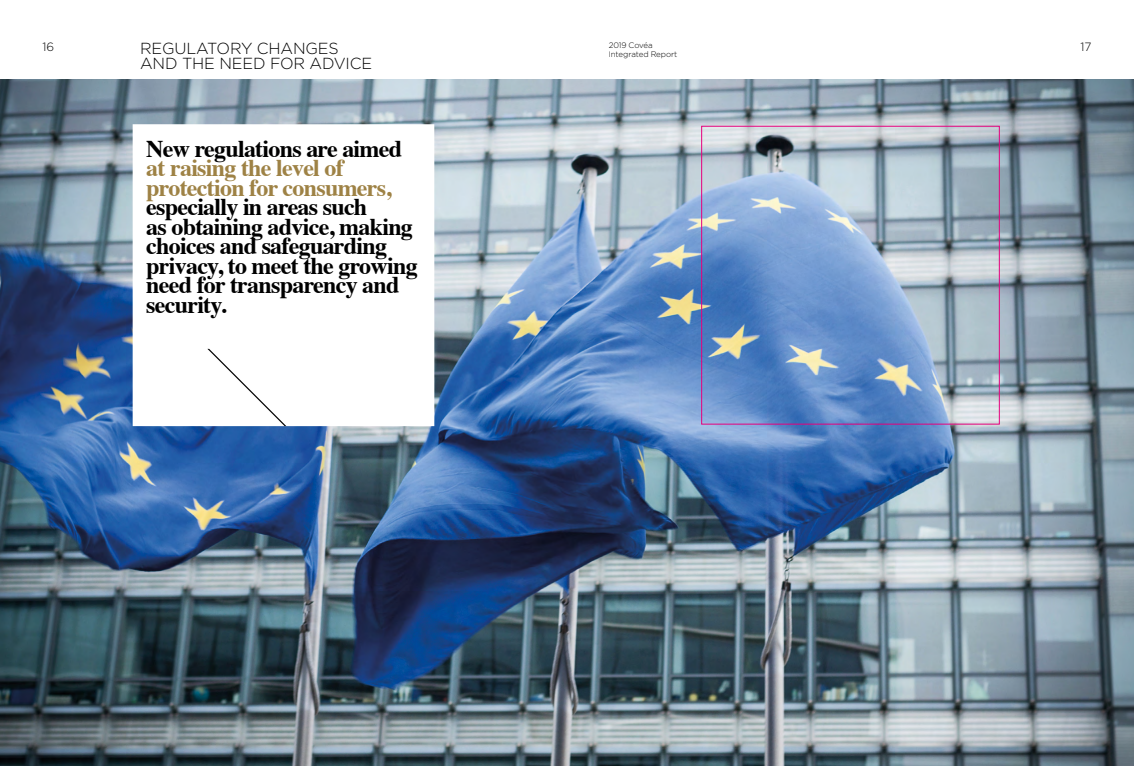
<style>
.page{position:relative;width:1134px;height:766px;background:#fff}
.page>*{position:absolute;margin:0;border:0;box-sizing:border-box;transform-origin:0 0}
.t1{font:700 24px/19.5px "Times";letter-spacing:-.03em;color:#000}
.t2{font:700 24px/19.5px "Times";letter-spacing:-.03em;color:#9e8245}
.t3{font:300 16px "Gotham";letter-spacing:-.01em;color:#000}
.t4{font:300 12px "Gotham";color:#000}
.t5{font:300 8px "Gotham";letter-spacing:-.01em;color:#000}
</style>
<div class="page">
<img style="left:0;top:79px;width:1134px;height:686px">
<div style="left:133px;top:124px;width:301px;height:302px;background:#fff"></div>
<svg style="left:207px;top:349px;width:79px;height:77px"></svg>
<div style="left:701px;top:126px;width:298px;height:298px;border:1px solid #e6007d"></div>
<p class="t4" style="left:43px;top:39px;width:13px">16</p>
<p class="t5" style="left:609px;top:40px;width:45px">2019 Covéa</p>
<p class="t4" style="left:1080px;top:39px;width:13px">17</p>
<p class="t3" style="left:140px;top:38px;width:200px">REGULATORY CHANGES</p>
<p class="t5" style="left:609px;top:49px;width:70px">Integrated Report</p>
<p class="t3" style="left:140px;top:53px;width:233px">AND THE NEED FOR ADVICE</p>
<p class="t1" style="left:146px;top:136px;width:257px">New regulations are aimed</p>
<p class="t2" style="left:146px;top:156px;width:247px">at raising the level of protection for consumers,</p>
<p class="t1" style="left:146px;top:195px;width:273px">especially in areas such<br>as obtaining advice, making choices and safeguarding privacy, to meet the growing need for transparency and security.</p>
</div>
